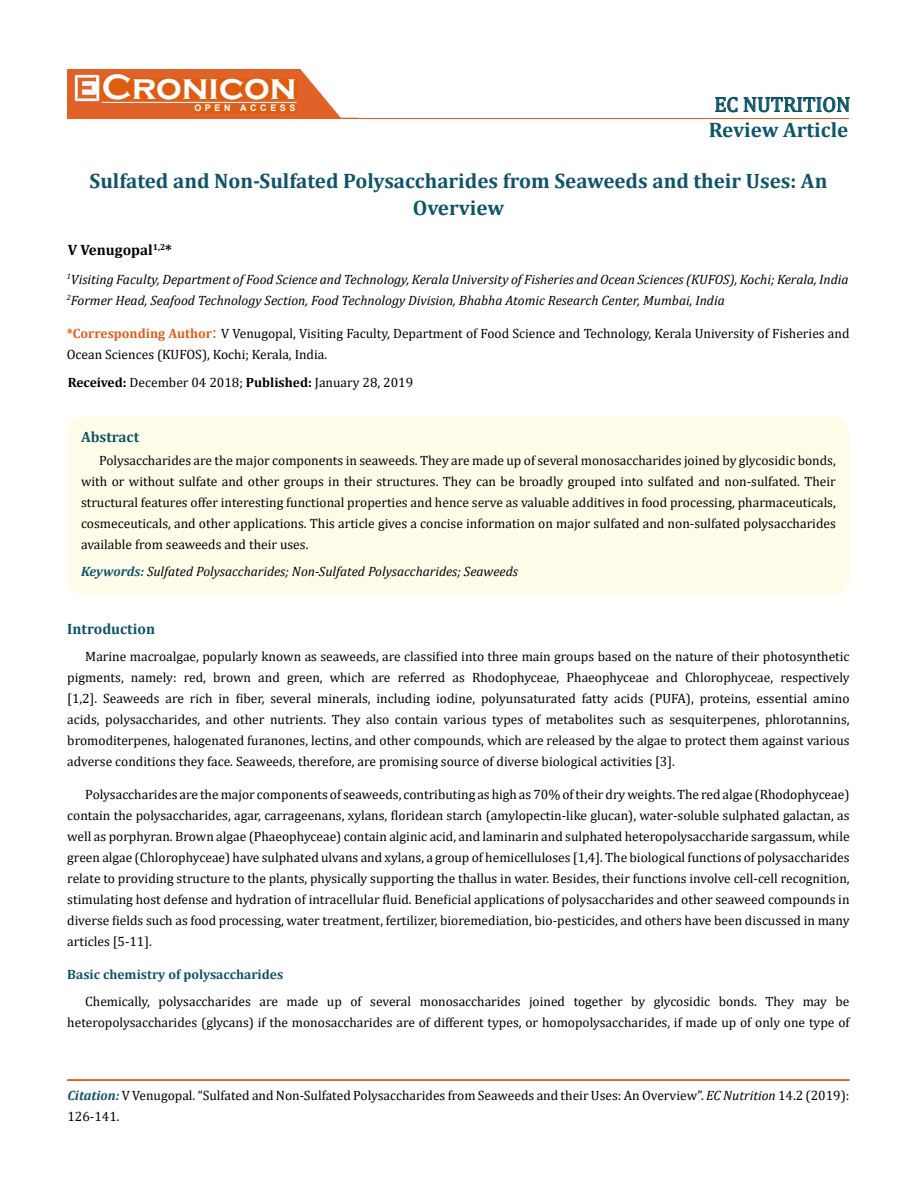
<style>
.page{position:relative;width:917px;height:1190px;background:#fff}
.page>*{position:absolute;margin:0;border:0;box-sizing:border-box;transform-origin:0 0}
.t1{font:700 36px "Copperplate Gothic";color:#fff}
.t2{font:700 21px/27px "Cambria";color:#0e546a;text-align:center}
.t3{font:21px "Cambria";color:#0e546a}
.t4{font:700 15px "Cambria";color:#0e546a}
.t5{font:700 15px "Cambria";color:#000}
.t6{font:13.5px/21px "Cambria";color:#000;text-align:justify}
.t7{font:italic 13.5px/21px "Cambria";color:#000}
.t8{font:700 13.5px "Cambria";color:#0e546a}
.t9{font:700 9px "Arial";letter-spacing:.4em;color:#fff}
.s1{font-weight:700;color:#e05d1a}
.s2{font-size:18px;color:#e05d1a}
.s3{font-weight:700}
.s4{font-weight:700;color:#0e546a}
.s5{font-weight:700;font-style:italic;color:#0e546a}
.s6{font-style:italic}
</style>
<div class="page">
<div style="left:67px;top:70px;width:290px;height:49px;background:#e06228"></div>
<svg style="left:300px;top:69px;width:58px;height:49px"></svg>
<img style="left:75px;top:75px;width:24px;height:26px">
<div style="left:102px;top:79px;width:195px;height:21px;background:#df5d11"></div>
<div style="left:194px;top:105px;width:103px;height:7px;background:#df5d11"></div>
<svg style="left:715px;top:97px;width:135px;height:15px"></svg>
<hr style="left:102px;top:102px;width:194px;height:1px;background:#fff">
<hr style="left:279px;top:118px;width:569px;height:1px;background:#e05d1a">
<hr style="left:67px;top:1080px;width:782px;height:1px;background:#e05d1a">
<div style="left:67px;top:1079px;width:782px;height:1px;border:1px solid #e05d1a"></div>
<div style="left:67px;top:416px;width:782px;height:179px;background:#fffde9;border-radius:18px"></div>
<h1 class="t1" style="left:102px;top:68px;width:196px">Cronicon</h1>
<p class="t9" style="left:194px;top:102px;width:103px">OPEN ACCESS</p>
<h2 class="t3" style="left:714px;top:92px;width:137px">EC NUTRITION</h2>
<h2 class="t2" style="left:708px;top:116px;width:141px">Review Article</h2>
<h2 class="t2" style="left:90px;top:166px;width:739px">Sulfated and Non-Sulfated Polysaccharides from Seaweeds and their Uses: An<br>Overview</h2>
<p class="t5" style="left:68px;top:239px;width:106px">V Venugopal<sup>1,2</sup>*</p>
<p class="t7" style="left:67px;top:268px;width:783px"><sup>1</sup>Visiting Faculty, Department of Food Science and Technology, Kerala University of Fisheries and Ocean Sciences (KUFOS), Kochi; Kerala, India<br><sup>2</sup>Former Head, Seafood Technology Section, Food Technology Division, Bhabha Atomic Research Center, Mumbai, India</p>
<p class="t6" style="left:67px;top:322px;width:784px"><span class="s1">*Corresponding Author</span><span class="s2">:</span> V Venugopal, Visiting Faculty, Department of Food Science and Technology, Kerala University of Fisheries and<br>Ocean Sciences (KUFOS), Kochi; Kerala, India.</p>
<p class="t6" style="left:68px;top:371px;width:347px"><span class="s3">Received:</span> December 04 2018; <span class="s3">Published:</span> January 28, 2019</p>
<p class="t4" style="left:81px;top:426px;width:60px">Abstract</p>
<p class="t6" style="left:81px;top:450px;width:756px;text-indent:18px">Polysaccharides are the major components in seaweeds. They are made up of several monosaccharides joined by glycosidic bonds, with or without sulfate and other groups in their structures. They can be broadly grouped into sulfated and non-sulfated. Their structural features offer interesting functional properties and hence serve as valuable additives in food processing, pharmaceuticals, cosmeceuticals, and other applications. This article gives a concise information on major sulfated and non-sulfated polysaccharides available from seaweeds and their uses.</p>
<p class="t7" style="left:81px;top:560px;width:438px"><span class="s4">Keywords:</span> Sulfated Polysaccharides; Non-Sulfated Polysaccharides; Seaweeds</p>
<p class="t4" style="left:67px;top:618px;width:89px">Introduction</p>
<p class="t6" style="left:67px;top:645px;width:783px;text-indent:18px">Marine macroalgae, popularly known as seaweeds, are classified into three main groups based on the nature of their photosynthetic pigments, namely: red, brown and green, which are referred as Rhodophyceae, Phaeophyceae and Chlorophyceae, respectively [1,2]. Seaweeds are rich in fiber, several minerals, including iodine, polyunsaturated fatty acids (PUFA), proteins, essential amino acids, polysaccharides, and other nutrients. They also contain various types of metabolites such as sesquiterpenes, phlorotannins, bromoditerpenes, halogenated furanones, lectins, and other compounds, which are released by the algae to protect them against various adverse conditions they face. Seaweeds, therefore, are promising source of diverse biological activities [3].</p>
<p class="t6" style="left:67px;top:783px;width:783px;text-indent:18px">Polysaccharides are the major components of seaweeds, contributing as high as 70% of their dry weights. The red algae (Rhodophyceae) contain the polysaccharides, agar, carrageenans, xylans, floridean starch (amylopectin-like glucan), water-soluble sulphated galactan, as well as porphyran. Brown algae (Phaeophyceae) contain alginic acid, and laminarin and sulphated heteropolysaccharide sargassum, while green algae (Chlorophyceae) have sulphated ulvans and xylans, a group of hemicelluloses [1,4]. The biological functions of polysaccharides relate to providing structure to the plants, physically supporting the thallus in water. Besides, their functions involve cell-cell recognition, stimulating host defense and hydration of intracellular fluid. Beneficial applications of polysaccharides and other seaweed compounds in diverse fields such as food processing, water treatment, fertilizer, bioremediation, bio-pesticides, and others have been discussed in many articles [5-11].</p>
<p class="t8" style="left:67px;top:964px;width:217px">Basic chemistry of polysaccharides</p>
<p class="t6" style="left:67px;top:990px;width:783px;text-align:right">Chemically, polysaccharides are made up of several monosaccharides joined together by glycosidic bonds. They may be heteropolysaccharides (glycans) if the monosaccharides are of different types, or homopolysaccharides, if made up of only one type of</p>
<p class="t6" style="left:67px;top:1084px;width:783px"><span class="s5">Citation:</span> V Venugopal. “Sulfated and Non-Sulfated Polysaccharides from Seaweeds and their Uses: An Overview”. <span class="s6">EC Nutrition</span> 14.2 (2019):<br>126-141.</p>
</div>
